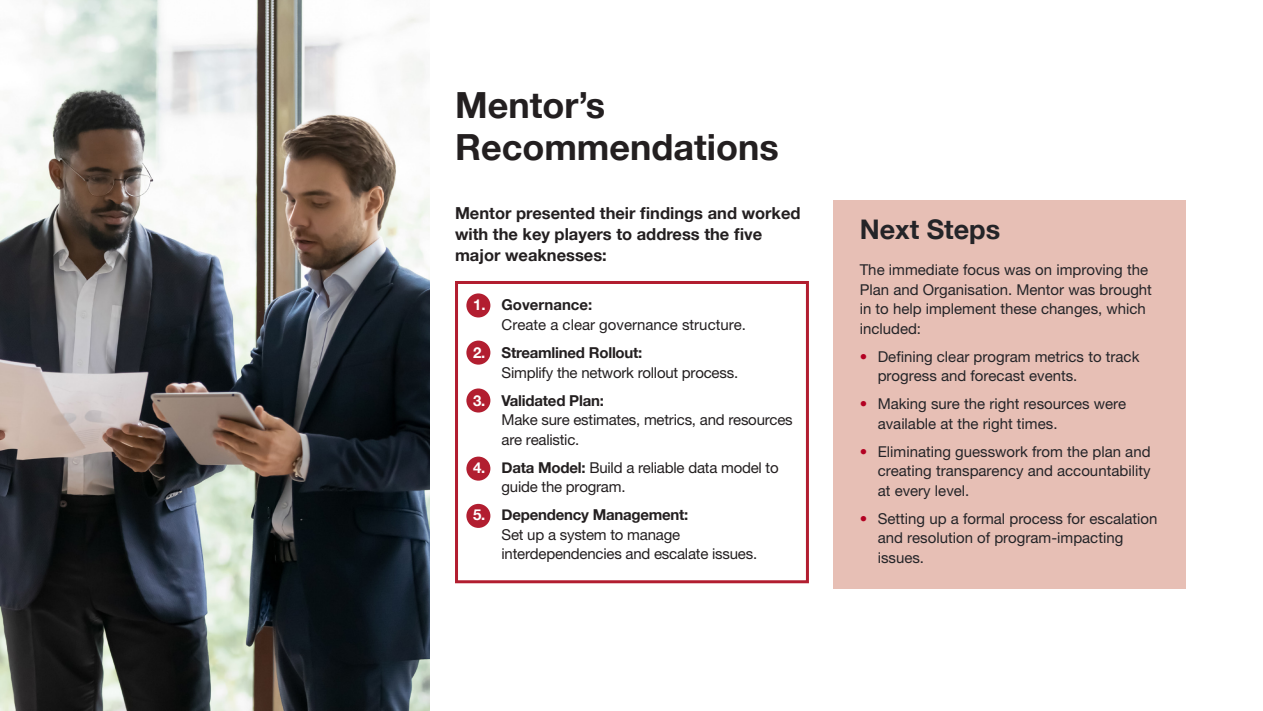
<style>
.page{position:relative;width:1263px;height:711px;background:#fff}
.page>*{position:absolute;margin:0;border:0;box-sizing:border-box;transform-origin:0 0}
._02_Page_headers{font:700 36px/42px "Helvetica Neue";color:#231f20}
._02_Box_out_heading{font:700 27px "Helvetica Neue";color:#242428}
._01_Standfirst{font:700 16.5px/21px "Helvetica Neue";color:#231f20}
.Box_out_text{font:15px/19.5px "Helvetica Neue LT Pro";color:#242428}
.Box_out_text-2{font:15px/19.5px "Helvetica Neue LT Pro";letter-spacing:-.015em;color:#231f20}
.s1{font-family:"Helvetica Neue";font-weight:700;color:#fff}
.s2{font-family:"Helvetica Neue";font-weight:700}
.s3{color:#b30122}
</style>
<div class="page">
<div style="left:833px;top:200px;width:353px;height:388px;background:#e7bfb5"></div>
<div style="left:455px;top:281px;width:354px;height:302px;border:3px solid #b21e30"></div>
<img style="left:0;top:0;width:429px;height:710px">
<div style="left:466px;top:293px;width:24px;height:24px;background:#b21e30;border-radius:50%"></div>
<div style="left:466px;top:340px;width:24px;height:24px;background:#b21e30;border-radius:50%"></div>
<div style="left:466px;top:388px;width:24px;height:24px;background:#b21e30;border-radius:50%"></div>
<div style="left:466px;top:456px;width:24px;height:24px;background:#b21e30;border-radius:50%"></div>
<div style="left:466px;top:503px;width:24px;height:24px;background:#b21e30;border-radius:50%"></div>
<p class="_02_Page_headers" style="left:455px;top:85px;width:325px">Mentor’s<br>Recommendations</p>
<p class="_01_Standfirst" style="left:455px;top:203px;width:347px">Mentor presented their findings and worked with the key players to address the five major weaknesses:</p>
<p class="Box_out_text-2" style="left:501px;top:295px;width:246px;text-indent:-28px"><span class="s1">1.</span> <span class="s2">Governance:<br></span>Create a clear governance structure.</p>
<p class="Box_out_text-2" style="left:501px;top:342px;width:238px;text-indent:-28px"><span class="s1">2.</span> <span class="s2">Streamlined Rollout:<br></span>Simplify the network rollout process.</p>
<p class="Box_out_text-2" style="left:501px;top:390px;width:293px;text-indent:-28px"><span class="s1">3.</span> <span class="s2">Validated Plan:<br></span>Make sure estimates, metrics, and resources are realistic.</p>
<p class="Box_out_text-2" style="left:501px;top:457px;width:279px;text-indent:-28px"><span class="s1">4.</span> <span class="s2">Data Model:</span> Build a reliable data model to guide the program.</p>
<p class="Box_out_text-2" style="left:501px;top:504px;width:257px;text-indent:-28px"><span class="s1">5.</span> <span class="s2">Dependency Management:<br></span>Set up a system to manage interdependencies and escalate issues.</p>
<p class="_02_Box_out_heading" style="left:860px;top:207px;width:142px">Next Steps</p>
<p class="Box_out_text" style="left:860px;top:259px;width:294px">The immediate focus was on improving the Plan and Organisation. Mentor was brought in to help implement these changes, which included:</p>
<p class="Box_out_text" style="left:878px;top:346px;width:263px;text-indent:-18px"><span class="s3">•</span> Defining clear program metrics to track progress and forecast events.</p>
<p class="Box_out_text" style="left:878px;top:393px;width:250px;text-indent:-18px"><span class="s3">•</span> Making sure the right resources were available at the right times.</p>
<p class="Box_out_text" style="left:878px;top:441px;width:274px;text-align:justify;text-indent:-18px"><span class="s3">•</span> Eliminating guesswork from the plan and creating transparency and accountability at every level.</p>
<p class="Box_out_text" style="left:878px;top:508px;width:281px;text-indent:-18px"><span class="s3">•</span> Setting up a formal process for escalation and resolution of program-impacting issues.</p>
</div>
